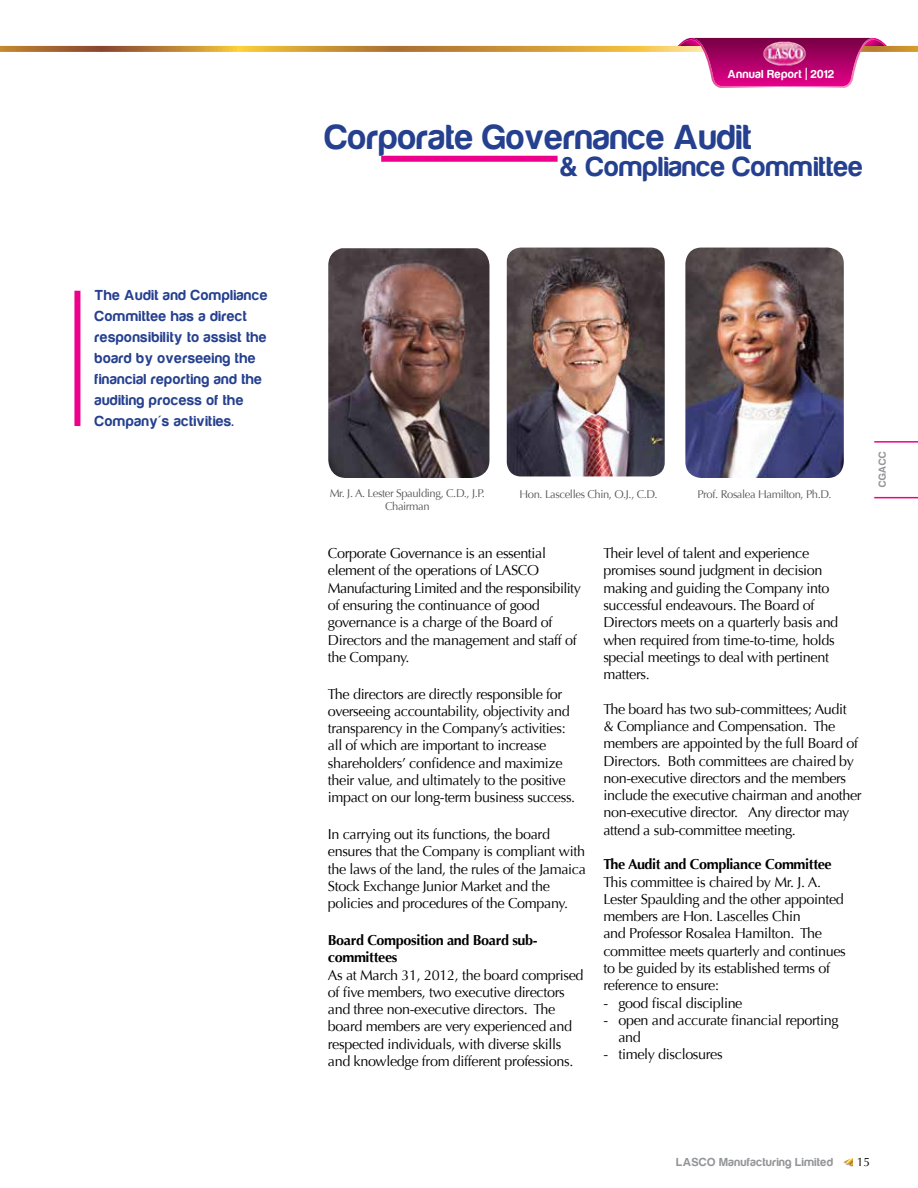
<style>
.page{position:relative;width:918px;height:1188px;background:#fff}
.page>*{position:absolute;margin:0;border:0;box-sizing:border-box;transform-origin:0 0}
.t1{font:36px "Harabara";letter-spacing:.025em;color:#25408f}
.t2{font:28.5px "Harabara";letter-spacing:.025em;color:#25408f}
.t3{font:15px/21px "Harabara";letter-spacing:.05em;color:#25408f}
.t4{font:14.4px/17.2px "Optima";letter-spacing:-.025em;color:#000}
.t5{font:700 14.4px/17.2px "Optima";letter-spacing:-.025em;color:#000}
.t6{font:12px "Harabara";letter-spacing:.05em;color:#939598}
.t7{font:12px "Harabara";letter-spacing:.05em;color:#fff}
.t8{font:12px "Optima";color:#000}
.t9{font:11.25px/13.5px "Optima";letter-spacing:-.035em;color:#58595b;text-align:center}
.t10{font:10.5px "Harabara";letter-spacing:.04em;color:#939598}
</style>
<div class="page">
<hr style="left:874px;top:497px;width:44px;height:1px;background:#ec008c">
<hr style="left:874px;top:441px;width:44px;height:2px;background:#ec008c">
<svg style="left:843px;top:1158px;width:10px;height:9px"></svg>
<svg style="left:0;top:46px;width:918px;height:6px;background:#c7923b"></svg>
<svg style="left:678px;top:37px;width:209px;height:51px"></svg>
<img style="left:763px;top:41px;width:43px;height:25px">
<div style="left:381px;top:156px;width:177px;height:6px;background:#ec008c"></div>
<img style="left:507px;top:248px;width:158px;height:228px">
<img style="left:685px;top:248px;width:159px;height:230px">
<div style="left:74px;top:291px;width:6px;height:135px;background:#ec008c"></div>
<img style="left:328px;top:248px;width:161px;height:230px">
<p class="t3" style="left:95px;top:285px;width:174px">The Audit and Compliance<br>Committee has a direct responsibility to assist the board by overseeing the financial reporting and the auditing process of the<br>Company's activities.</p>
<p class="t7" style="left:728px;top:68px;width:108px">Annual Report | 2012</p>
<h1 class="t1" style="left:325px;top:119px;width:428px">Corporate Governance Audit</h1>
<h2 class="t2" style="left:561px;top:151px;width:303px">&amp; Compliance Committee</h2>
<p class="t9" style="left:330px;top:486px;width:157px">Mr. J. A. Lester Spaulding, C.D., J.P.<br>Chairman</p>
<p class="t9" style="left:520px;top:488px;width:140px">Hon. Lascelles Chin, O.J., C.D.</p>
<p class="t9" style="left:697px;top:488px;width:136px">Prof. Rosalea Hamilton, Ph.D.</p>
<p class="t4" style="left:328px;top:545px;width:255px">Corporate Governance is an essential element of the operations of LASCO Manufacturing Limited and the responsibility of ensuring the continuance of good governance is a charge of the Board of Directors and the management and staff of the Company.</p>
<p class="t4" style="left:328px;top:685px;width:249px">The directors are directly responsible for overseeing accountability, objectivity and transparency in the Company’s activities: all of which are important to increase shareholders’ confidence and maximize their value, and ultimately to the positive impact on our long-term business success.</p>
<p class="t4" style="left:328px;top:826px;width:259px">In carrying out its functions, the board ensures that the Company is compliant with the laws of the land, the rules of the Jamaica Stock Exchange Junior Market and the policies and procedures of the Company.</p>
<p class="t5" style="left:328px;top:932px;width:211px">Board Composition and Board sub&shy;committees</p>
<p class="t4" style="left:328px;top:966px;width:257px">As at March 31, 2012, the board comprised of five members, two executive directors and three non-executive directors. The board members are very experienced and respected individuals, with diverse skills and knowledge from different professions.</p>
<p class="t4" style="left:603px;top:545px;width:236px">Their level of talent and experience promises sound judgment in decision making and guiding the Company into successful endeavours. The Board of Directors meets on a quarterly basis and when required from time-to-time, holds special meetings to deal with pertinent matters.</p>
<p class="t4" style="left:603px;top:700px;width:260px">The board has two sub-committees; Audit<br>&amp; Compliance and Compensation. The members are appointed by the full Board of Directors. Both committees are chaired by non-executive directors and the members include the executive chairman and another non-executive director. Any director may attend a sub-committee meeting.</p>
<p class="t5" style="left:603px;top:856px;width:230px">The Audit and Compliance Committee</p>
<p class="t4" style="left:603px;top:873px;width:244px">This committee is chaired by Mr. J. A.<br>Lester Spaulding and the other appointed members are Hon. Lascelles Chin<br>and Professor Rosalea Hamilton. The committee meets quarterly and continues to be guided by its established terms of reference to ensure:</p>
<p class="t4" style="left:603px;top:994px;width:141px">- good fiscal discipline</p>
<p class="t4" style="left:618px;top:1012px;width:222px;text-indent:-15px">- open and accurate financial reporting and</p>
<p class="t4" style="left:603px;top:1046px;width:121px">- timely disclosures</p>
<p class="t10" style="left:877px;top:487px;width:37px;rotate:-90deg">CGACC</p>
<p class="t6" style="left:677px;top:1156px;width:158px">LASCO Manufacturing Limited</p>
<p class="t8" style="left:857px;top:1155px;width:15px">15</p>
</div>
